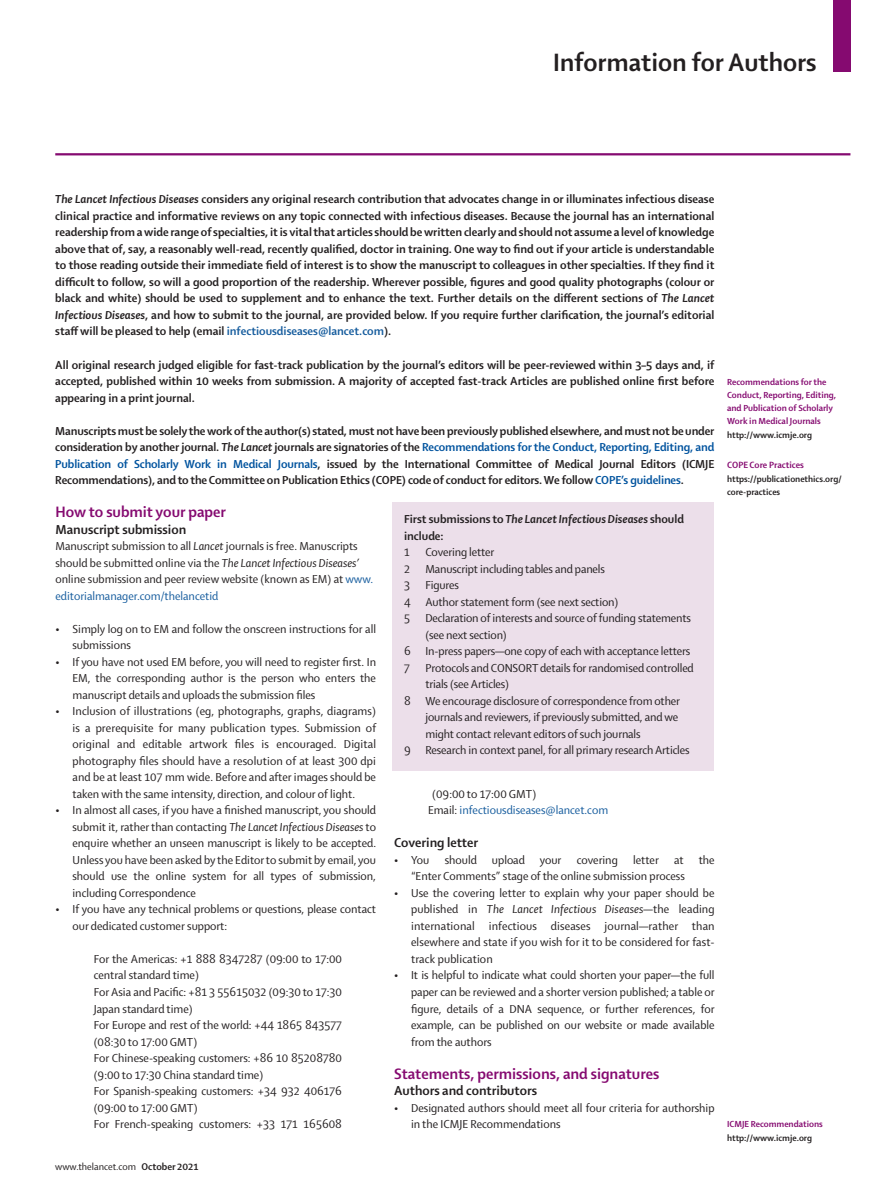
<style>
.page{position:relative;width:893px;height:1200px;background:#fff}
.page>*{position:absolute;margin:0;border:0;box-sizing:border-box;transform-origin:0 0}
.t1{font:700 27px "Shaker 2 Lancet";color:#231f20}
.heading_2__plum{font:700 16.2px "Shaker 2 Lancet";color:#850a70}
.heading_2__plum-2{font:700 13.95px "Shaker 2 Lancet";color:#231f20}
.heading_3{font:700 13.95px "Shaker 2 Lancet";color:#231f20}
.text_first__sans{font:12.45px/16.5px "Shaker 2 Lancet";color:#231f20}
.text_first__sans-2{font:700 12.45px/16.5px "Shaker 2 Lancet";color:#231f20;text-align:justify}
.heading_2__plum-3{font:12.45px/16.5px "Shaker 2 Lancet";color:#231f20}
.text_first__sans-3{font:12.45px "Shaker 2 Lancet";color:#175d9e}
.t2{font:10.5px "Shaker 2 Lancet";color:#231f20}
.nav_RHP{font:700 9.75px "Shaker 2 Lancet";color:#850a70}
.nav_RHP-2{font:700 9.45px/13.2px "Shaker 2 Lancet";color:#850a70}
.nav_RHP-3{font:700 9.45px/13.2px "Shaker 2 Lancet";color:#231f20}
.s1{font-style:italic}
.s2{color:#175d9e}
.s3{color:#01539e}
.s4{color:#231f20}
.s5{font-weight:700}
</style>
<div class="page">
<div style="left:833px;top:0;width:17px;height:71px;background:#850a70"></div>
<hr style="left:55px;top:153px;width:795px;height:2px;background:#850a70">
<div style="left:393px;top:502px;width:321px;height:268px;background:#ecdfea"></div>
<h1 class="t1" style="left:553px;top:45px;width:265px">Information for Authors</h1>
<p class="text_first__sans-2" style="left:55px;top:190px;width:661px"><span class="s1">The Lancet Infectious Diseases</span> considers any original research contribution that advocates change in or illuminates infectious disease clinical practice and informative reviews on any topic connected with infectious diseases. Because the journal has an international readership from a wide range of specialties, it is vital that articles should be written clearly and should not assume a level of knowledge above that of, say, a reasonably well-read, recently qualified, doctor in training. One way to find out if your article is understandable to those reading outside their immediate field of interest is to show the manuscript to colleagues in other specialties. If they find it difficult to follow, so will a good proportion of the readership. Wherever possible, figures and good quality photographs (colour or black and white) should be used to supplement and to enhance the text. Further details on the different sections of <span class="s1">The Lancet Infectious Diseases</span>, and how to submit to the journal, are provided below. If you require further clarification, the journal’s editorial staff will be pleased to help (email <span class="s2">infectiousdiseases@lancet.com</span>).</p>
<p class="text_first__sans-2" style="left:55px;top:355px;width:661px">All original research judged eligible for fast-track publication by the journal’s editors will be peer-reviewed within 3–5 days and, if accepted, published within 10 weeks from submission. A majority of accepted fast-track Articles are published online first before appearing in a print journal.</p>
<p class="text_first__sans-2" style="left:55px;top:421px;width:661px">Manuscripts must be solely the work of the author(s) stated, must not have been previously published elsewhere, and must not be under consideration by another journal. <span class="s1">The Lancet</span> journals are signatories of the <span class="s3">Recommendations for the Conduct, Reporting, Editing, and Publication of Scholarly Work in Medical Journals</span>, issued by the International Committee of Medical Journal Editors (ICMJE Recommendations), and to the Committee on Publication Ethics (COPE) code of conduct for editors. We follow <span class="s3">COPE’s guidelines</span>.</p>
<p class="text_first__sans-2" style="left:404px;top:510px;width:281px">First submissions to <span class="s1">The Lancet Infectious Diseases</span> should include:</p>
<p class="text_first__sans" style="left:404px;top:543px;width:7px">1</p>
<p class="text_first__sans" style="left:425px;top:543px;width:70px">Covering letter</p>
<p class="text_first__sans" style="left:404px;top:559px;width:202px">2 Manuscript including tables and panels</p>
<p class="text_first__sans" style="left:404px;top:576px;width:56px">3 Figures</p>
<p class="text_first__sans" style="left:404px;top:592px;width:216px">4 Author statement form (see next section)</p>
<p class="text_first__sans" style="left:425px;top:609px;width:267px;text-indent:-21px">5 Declaration of interests and source of funding statements (see next section)</p>
<p class="text_first__sans" style="left:404px;top:642px;width:288px">6 In-press papers—one copy of each with acceptance letters</p>
<p class="text_first__sans" style="left:425px;top:658px;width:270px;text-indent:-21px">7 Protocols and CONSORT details for randomised controlled trials (see Articles)</p>
<p class="text_first__sans" style="left:425px;top:691px;width:256px;text-indent:-21px">8 We encourage disclosure of correspondence from other journals and reviewers, if previously submitted, and we might contact relevant editors of such journals</p>
<p class="text_first__sans" style="left:404px;top:741px;width:287px">9 Research in context panel, for all primary research Articles</p>
<p class="heading_2__plum" style="left:55px;top:501px;width:172px">How to submit your paper</p>
<p class="heading_2__plum-2" style="left:55px;top:520px;width:132px">Manuscript submission</p>
<p class="heading_2__plum-3" style="left:55px;top:537px;width:319px">Manuscript submission to all <span class="s1">Lancet</span> journals is free. Manuscripts should be submitted online via the <span class="s1">The Lancet Infectious Diseases’ </span>online submission and peer review website (known as EM) at <span class="s2">www. editorialmanager.com/thelancetid</span></p>
<p class="text_first__sans" style="left:72px;top:619px;width:305px;text-indent:-17px">• Simply log on to EM and follow the onscreen instructions for all submissions</p>
<p class="text_first__sans" style="left:72px;top:652px;width:305px;text-align:justify;text-indent:-17px">• If you have not used EM before, you will need to register first. In EM, the corresponding author is the person who enters the manuscript details and uploads the submission files</p>
<p class="text_first__sans" style="left:72px;top:702px;width:305px;text-align:justify;text-indent:-17px">• Inclusion of illustrations (eg, photographs, graphs, diagrams) is a prerequisite for many publication types. Submission of original and editable artwork files is encouraged. Digital photography files should have a resolution of at least 300 dpi and be at least 107 mm wide. Before and after images should be taken with the same intensity, direction, and colour of light.</p>
<p class="text_first__sans" style="left:72px;top:801px;width:305px;text-align:justify;text-indent:-17px">• In almost all cases, if you have a finished manuscript, you should submit it, rather than contacting <span class="s1">The Lancet Infectious Diseases</span> to enquire whether an unseen manuscript is likely to be accepted.<br>Unless you have been asked by the Editor to submit by email, you should use the online system for all types of submission, including Correspondence</p>
<p class="text_first__sans" style="left:72px;top:900px;width:305px;text-indent:-17px">• If you have any technical problems or questions, please contact our dedicated customer support:</p>
<p class="text_first__sans" style="left:94px;top:949px;width:250px">For the Americas: +1 888 8347287 (09:00 to 17:00 central standard time)</p>
<p class="text_first__sans" style="left:94px;top:982px;width:250px">For Asia and Pacific: +81 3 55615032 (09:30 to 17:30<br>Japan standard time)</p>
<p class="text_first__sans" style="left:94px;top:1015px;width:250px">For Europe and rest of the world: +44 1865 843577 (08:30 to 17:00 GMT)</p>
<p class="text_first__sans" style="left:94px;top:1048px;width:250px">For Chinese-speaking customers: +86 10 85208780 (9:00 to 17:30 China standard time)</p>
<p class="text_first__sans" style="left:94px;top:1081px;width:250px">For Spanish-speaking customers: +34 932 406176 (09:00 to 17:00 GMT)</p>
<p class="text_first__sans" style="left:94px;top:1114px;width:250px">For French-speaking customers: +33 171 165608</p>
<p class="text_first__sans" style="left:432px;top:784px;width:105px">(09:00 to 17:00 GMT)</p>
<p class="text_first__sans-3" style="left:428px;top:802px;width:182px"><span class="s4">Email:</span> infectiousdiseases@lancet.com</p>
<p class="heading_3" style="left:394px;top:833px;width:86px">Covering letter</p>
<p class="text_first__sans" style="left:411px;top:850px;width:305px;text-indent:-17px">• You should upload your covering letter at the “Enter Comments” stage of the online submission process</p>
<p class="text_first__sans" style="left:411px;top:883px;width:305px;text-align:justify;text-indent:-17px">• Use the covering letter to explain why your paper should be published in <span class="s1">The Lancet Infectious Diseases</span>—the leading international infectious diseases journal—rather than elsewhere and state if you wish for it to be considered for fast&shy;track publication</p>
<p class="text_first__sans" style="left:411px;top:966px;width:305px;text-align:justify;text-indent:-17px">• It is helpful to indicate what could shorten your paper—the full paper can be reviewed and a shorter version published; a table or figure, details of a DNA sequence, or further references, for example, can be published on our website or made available from the authors</p>
<p class="heading_2__plum" style="left:394px;top:1062px;width:267px">Statements, permissions, and signatures</p>
<p class="heading_2__plum-2" style="left:394px;top:1081px;width:145px">Authors and contributors</p>
<p class="text_first__sans" style="left:411px;top:1098px;width:305px;text-indent:-17px">• Designated authors should meet all four criteria for authorship in the ICMJE Recommendations</p>
<p class="t2" style="left:55px;top:1159px;width:145px">www.thelancet.com <span class="s5">October 2021</span></p>
<p class="nav_RHP-2" style="left:727px;top:375px;width:110px">Recommendations for the<br>Conduct, Reporting, Editing, and Publication of Scholarly<br>Work in Medical Journals <span class="s4">http://www.icmje.org</span></p>
<p class="nav_RHP" style="left:727px;top:459px;width:78px">COPE Core Practices</p>
<p class="nav_RHP-3" style="left:727px;top:471px;width:116px">https://publicationethics.org/ core-practices</p>
<p class="nav_RHP-2" style="left:727px;top:1116px;width:97px">ICMJE Recommendations <span class="s4">http://www.icmje.org</span></p>
</div>
